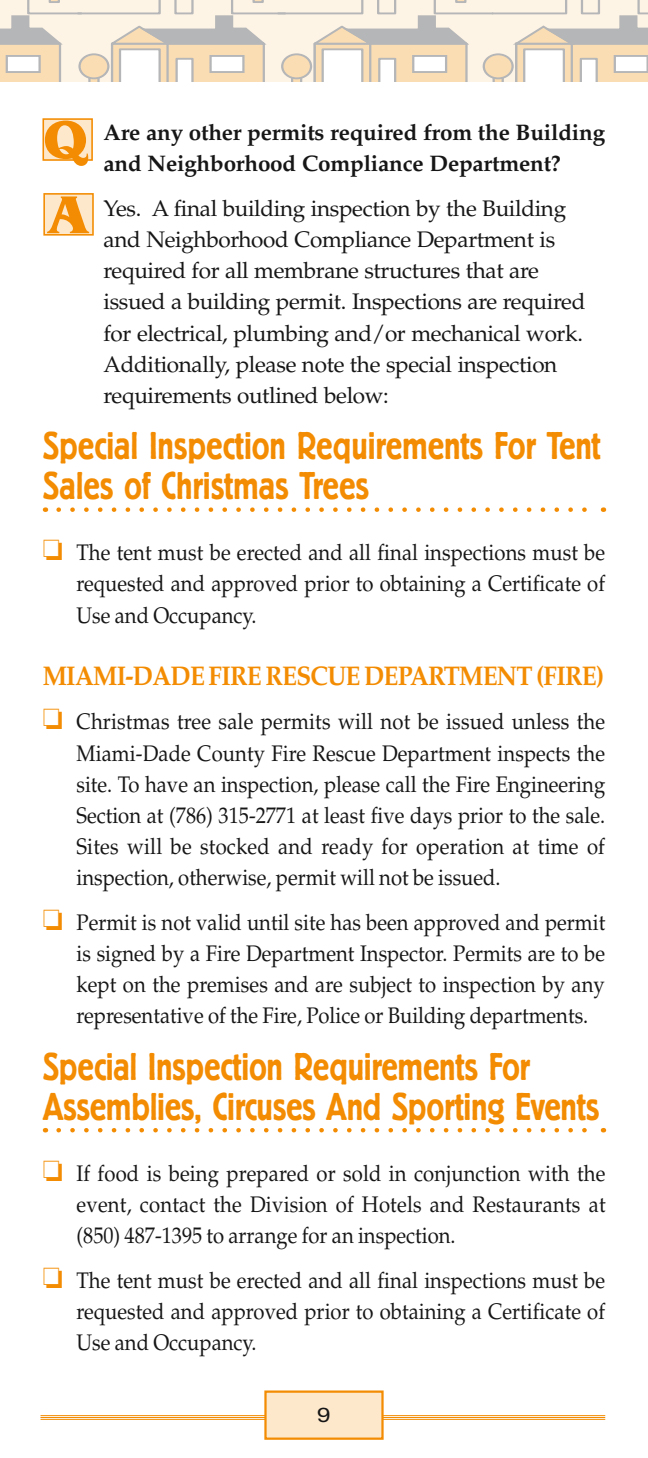
<style>
.page{position:relative;width:648px;height:1458px;background:#fff}
.page>*{position:absolute;margin:0;border:0;box-sizing:border-box;transform-origin:0 0}
.t1{font:700 55.8px/74.9px "Benguiat Std";color:#f38c02}
.t2{font:500 38.25px/40.3px "Berliner Grotesk";letter-spacing:-.01em;color:#f38c02;scale:.9 1}
.t3{font:700 27px "Palatino LT Std";letter-spacing:-.03em;color:#f38c02;scale:.9 1}
.t4{font:22.5px/31.3px "Palatino LT Std";letter-spacing:-.015em;color:#171616;text-align:justify;scale:.9 1}
.t5{font:22.5px/31.3px "Palatino LT Std";letter-spacing:-.015em;color:#171616}
.t6{font:700 22.5px/31.1px "Palatino LT Std";letter-spacing:-.01em;color:#171616}
.t7{font:20.25px "Helvetica Neue LT Std";color:#171616;scale:1.2 1}
.s1{color:#f38c02}
</style>
<div class="page">
<div style="left:40px;top:1415px;width:565px;height:5px;background:#faecd9"></div>
<hr style="left:40px;top:1415px;width:565px;height:1px;background:#f38c02">
<hr style="left:40px;top:1417px;width:565px;height:1px;background:#f38c02">
<hr style="left:40px;top:1419px;width:565px;height:1px;background:#f38c02">
<svg style="left:0;top:0;width:648px;height:81px;background:#ede2d2"></svg>
<div style="left:265px;top:1392px;width:118px;height:47px;background:#fde8cc"></div>
<div style="left:264px;top:1390px;width:120px;height:50px;border:2px solid #f38c02"></div>
<svg style="left:59px;top:507px;width:528px;height:5px"></svg>
<svg style="left:59px;top:1128px;width:528px;height:4px"></svg>
<div style="left:42px;top:118px;width:51px;height:43px;background:#fde8cc;border:2px solid #f38c02"></div>
<div style="left:43px;top:193px;width:51px;height:43px;background:#fde8cc;border:2px solid #f38c02"></div>
<h1 class="t1" style="left:44px;top:102px;width:48px">Q<br>A</h1>
<p class="t6" style="left:104px;top:117px;width:503px">Are any other permits required from the Building and Neighborhood Compliance Department?</p>
<p class="t5" style="left:104px;top:193px;width:483px">Yes. A final building inspection by the Building and Neighborhood Compliance Department is required for all membrane structures that are issued a building permit. Inspections are required for electrical, plumbing and/or mechanical work.<br>Additionally, please note the special inspection requirements outlined below:</p>
<h2 class="t2" style="left:43px;top:427px;width:622px">Special Inspection Requirements For Tent<br>Sales of Christmas Trees</h2>
<p class="t4" style="left:76px;top:537px;width:589px;text-indent:-34px"><span class="s1">❏</span> The tent must be erected and all final inspections must be requested and approved prior to obtaining a Certificate of Use and Occupancy.</p>
<p class="t3" style="left:43px;top:660px;width:625px">Miami -Dade Fire Rescue Department (Fire)</p>
<p class="t4" style="left:76px;top:707px;width:589px;text-indent:-34px"><span class="s1">❏</span> Christmas tree sale permits will not be issued unless the Miami-Dade County Fire Rescue Department inspects the site. To have an inspection, please call the Fire Engineering Section at (786) 315-2771 at least five days prior to the sale.<br>Sites will be stocked and ready for operation at time of inspection, otherwise, permit will not be issued.</p>
<p class="t4" style="left:76px;top:907px;width:589px;text-indent:-34px"><span class="s1">❏</span> Permit is not valid until site has been approved and permit is signed by a Fire Department Inspector. Permits are to be kept on the premises and are subject to inspection by any representative of the Fire, Police or Building departments.</p>
<h2 class="t2" style="left:43px;top:1048px;width:620px">Special Inspection Requirements For<br>Assemblies, Circuses And Sporting Events</h2>
<p class="t4" style="left:76px;top:1158px;width:589px;text-indent:-34px"><span class="s1">❏</span> If food is being prepared or sold in conjunction with the event, contact the Division of Hotels and Restaurants at (850) 487-1395 to arrange for an inspection.</p>
<p class="t4" style="left:76px;top:1265px;width:589px;text-indent:-34px"><span class="s1">❏</span> The tent must be erected and all final inspections must be requested and approved prior to obtaining a Certificate of Use and Occupancy.</p>
<p class="t7" style="left:317px;top:1403px;width:13px">9</p>
</div>
